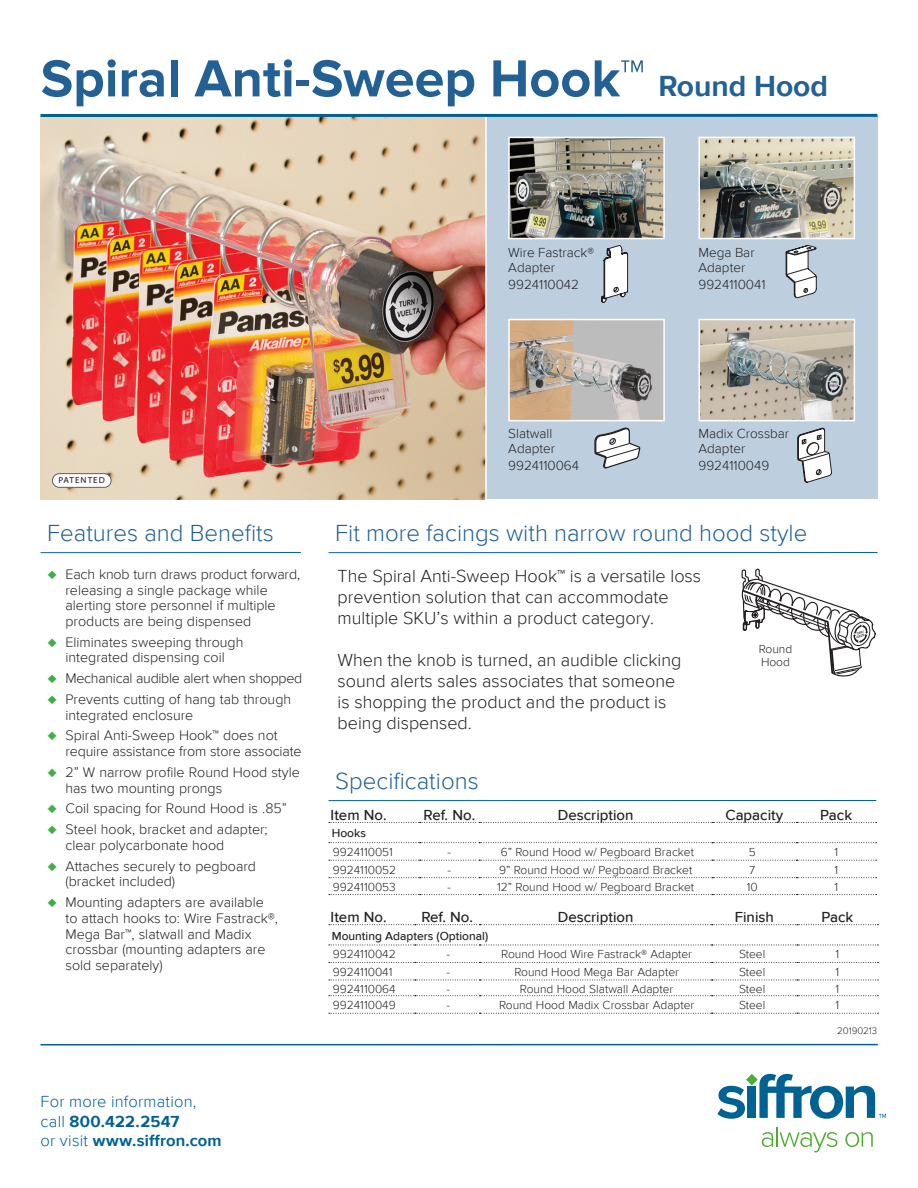
<style>
.page{position:relative;width:918px;height:1188px;background:#fff}
.page>*{position:absolute;margin:0;border:0;box-sizing:border-box;transform-origin:0 0}
.t1{font:700 54px "Proxima Nova";color:#236194}
.t2{font:300 24px "Proxima Nova";color:#236194}
.t3{font:300 18px/21px "Proxima Nova";color:#231f20}
.t4{font:300 16.5px/19.8px "Proxima Nova";letter-spacing:.01em;color:#006193}
.t5{font:700 16.5px "Proxima Nova";letter-spacing:.01em;color:#006193}
.t6{font:500 15px "Proxima Nova";color:#231f20}
.t7{font:300 14.25px/15.8px "Proxima Nova";color:#231f20}
.t8{font:300 14.25px "Proxima Nova";letter-spacing:-.02em;color:#231f20}
.Item_No{font:300 13.5px/15px "Proxima Nova";color:#231f20}
.t9{font:300 12px/13.5px "Proxima Nova";color:#231f20}
.t10{font:500 12px "Proxima Nova";color:#231f20}
.t11{font:300 9.75px "Proxima Nova";color:#231f20}
.t12{font:8.85px "Myriad Web Pro";letter-spacing:.12em;color:#231f20}
.s1{font-size:30px}
.s2{color:#3eb049}
.s3{font-weight:700}
.s4{font-weight:300}
</style>
<div class="page">
<div style="left:486px;top:117px;width:391px;height:382px;background:#bdcfdf"></div>
<img style="left:40px;top:117px;width:445px;height:382px">
<hr style="left:485px;top:115px;width:2px;height:388px;background:#fff">
<hr style="left:41px;top:114px;width:837px;height:3px;background:#006193">
<hr style="left:41px;top:552px;width:260px;height:1px;background:#006193">
<hr style="left:329px;top:552px;width:548px;height:1px;background:#006193">
<hr style="left:329px;top:800px;width:547px;height:1px;background:#006193">
<hr style="left:40px;top:1044px;width:838px;height:1px;background:#006193">
<svg style="left:762px;top:1127px;width:75px;height:25px"></svg>
<svg style="left:845px;top:1132px;width:28px;height:15px"></svg>
<svg style="left:717px;top:1074px;width:169px;height:45px"></svg>
<div style="left:52px;top:474px;width:59px;height:13px;background:#fff;border-radius:7px"></div>
<div style="left:52px;top:473px;width:59px;height:15px;border:1px solid #5f5f62;border-radius:7px"></div>
<svg style="left:742px;top:569px;width:134px;height:108px"></svg>
<svg style="left:329px;top:822px;width:548px;height:1px"></svg>
<svg style="left:329px;top:842px;width:548px;height:1px"></svg>
<svg style="left:329px;top:860px;width:548px;height:1px"></svg>
<svg style="left:329px;top:877px;width:548px;height:1px"></svg>
<svg style="left:329px;top:894px;width:548px;height:1px"></svg>
<img style="left:511px;top:140px;width:151px;height:96px">
<div style="left:508px;top:137px;width:157px;height:102px;border:2px solid #fff"></div>
<img style="left:511px;top:322px;width:151px;height:96px">
<div style="left:508px;top:319px;width:157px;height:102px;border:2px solid #fff"></div>
<img style="left:701px;top:140px;width:151px;height:96px">
<div style="left:698px;top:137px;width:157px;height:102px;border:2px solid #fff"></div>
<img style="left:701px;top:322px;width:151px;height:96px">
<div style="left:698px;top:319px;width:157px;height:102px;border:2px solid #fff"></div>
<svg style="left:601px;top:245px;width:27px;height:58px"></svg>
<svg style="left:797px;top:428px;width:35px;height:55px"></svg>
<svg style="left:594px;top:428px;width:46px;height:40px"></svg>
<svg style="left:786px;top:245px;width:31px;height:53px"></svg>
<svg style="left:329px;top:924px;width:549px;height:1px"></svg>
<svg style="left:329px;top:945px;width:549px;height:1px"></svg>
<svg style="left:329px;top:962px;width:549px;height:1px"></svg>
<svg style="left:329px;top:980px;width:549px;height:1px"></svg>
<svg style="left:329px;top:995px;width:549px;height:1px"></svg>
<svg style="left:329px;top:1013px;width:549px;height:1px"></svg>
<p class="t1" style="left:41px;top:47px;width:789px">Spiral Anti-Sweep Hook™ <span class="s1">Round Hood</span></p>
<p class="t12" style="left:58px;top:475px;width:48px">PATENTED</p>
<p class="Item_No" style="left:508px;top:245px;width:87px">Wire Fastrack®<br>Adapter</p>
<p class="Item_No" style="left:508px;top:277px;width:72px">9924110042</p>
<p class="Item_No" style="left:508px;top:427px;width:45px">Slatwall</p>
<p class="Item_No" style="left:508px;top:442px;width:48px">Adapter</p>
<p class="Item_No" style="left:508px;top:458px;width:72px">9924110064</p>
<p class="Item_No" style="left:698px;top:245px;width:58px">Mega Bar</p>
<p class="Item_No" style="left:698px;top:260px;width:48px">Adapter</p>
<p class="Item_No" style="left:698px;top:277px;width:69px">9924110041</p>
<p class="Item_No" style="left:698px;top:427px;width:92px">Madix Crossbar<br>Adapter</p>
<p class="Item_No" style="left:698px;top:458px;width:72px">9924110049</p>
<p class="t2" style="left:47px;top:519px;width:228px">Features and Benefits</p>
<p class="t2" style="left:335px;top:519px;width:474px">Fit more facings with narrow round hood style</p>
<p class="t7" style="left:65px;top:567px;width:236px;text-indent:-18px"><span class="s2">◆</span> Each knob turn draws product forward, releasing a single package while alerting store personnel if multiple products are being dispensed</p>
<p class="t7" style="left:48px;top:634px;width:197px;text-align:center"><span class="s2">◆</span> Eliminates sweeping through integrated dispensing coil</p>
<p class="t8" style="left:48px;top:670px;width:256px"><span class="s2">◆</span> Mechanical audible alert when shopped</p>
<p class="t7" style="left:65px;top:692px;width:227px;text-indent:-18px"><span class="s2">◆</span> Prevents cutting of hang tab through integrated enclosure</p>
<p class="t7" style="left:65px;top:728px;width:238px;text-indent:-18px"><span class="s2">◆</span> Spiral Anti-Sweep Hook™ does not require assistance from store associate</p>
<p class="t7" style="left:65px;top:765px;width:236px;text-indent:-18px"><span class="s2">◆</span> 2” W narrow profile Round Hood style has two mounting prongs</p>
<p class="t7" style="left:48px;top:801px;width:241px"><span class="s2">◆</span> Coil spacing for Round Hood is .85”</p>
<p class="t7" style="left:65px;top:822px;width:204px;text-indent:-18px"><span class="s2">◆</span> Steel hook, bracket and adapter; clear polycarbonate hood</p>
<p class="t7" style="left:65px;top:859px;width:192px;text-indent:-18px"><span class="s2">◆</span> Attaches securely to pegboard (bracket included)</p>
<p class="t7" style="left:65px;top:895px;width:214px;text-indent:-18px"><span class="s2">◆</span> Mounting adapters are available to attach hooks to: Wire Fastrack®,<br>Mega Bar™, slatwall and Madix crossbar (mounting adapters are sold separately)</p>
<p class="t4" style="left:41px;top:1092px;width:158px">For more information, call <span class="s3">800.422.2547</span></p>
<p class="t5" style="left:41px;top:1131px;width:183px"><span class="s4">or visit</span> www.siffron.com</p>
<p class="t3" style="left:338px;top:566px;width:365px">The Spiral Anti-Sweep Hook™ is a versatile loss prevention solution that can accommodate multiple SKU’s within a product category.</p>
<p class="t3" style="left:338px;top:650px;width:345px">When the knob is turned, an audible clicking sound alerts sales associates that someone is shopping the product and the product is being dispensed.</p>
<p class="t2" style="left:335px;top:767px;width:145px">Specifications</p>
<p class="t9" style="left:759px;top:642px;width:35px">Round<br>Hood</p>
<p class="t6" style="left:331px;top:806px;width:58px">Item No.</p>
<p class="t6" style="left:424px;top:806px;width:53px">Ref. No.</p>
<p class="t6" style="left:558px;top:806px;width:77px">Description</p>
<p class="t6" style="left:725px;top:806px;width:59px">Capacity</p>
<p class="t6" style="left:820px;top:806px;width:33px">Pack</p>
<p class="t10" style="left:332px;top:826px;width:36px">Hooks</p>
<p class="t9" style="left:333px;top:846px;width:62px">9924110051</p>
<p class="t9" style="left:448px;top:846px;width:5px">-</p>
<p class="t9" style="left:501px;top:846px;width:195px">6” Round Hood w/ Pegboard Bracket</p>
<p class="t9" style="left:749px;top:846px;width:8px">5</p>
<p class="t9" style="left:834px;top:846px;width:5px">1</p>
<p class="t9" style="left:333px;top:863px;width:65px">9924110052</p>
<p class="t9" style="left:448px;top:863px;width:5px">-</p>
<p class="t9" style="left:499px;top:863px;width:195px">9” Round Hood w/ Pegboard Bracket</p>
<p class="t9" style="left:749px;top:863px;width:8px">7</p>
<p class="t9" style="left:834px;top:863px;width:5px">1</p>
<p class="t9" style="left:333px;top:880px;width:64px">9924110053</p>
<p class="t9" style="left:448px;top:880px;width:5px">-</p>
<p class="t9" style="left:497px;top:880px;width:198px">12” Round Hood w/ Pegboard Bracket</p>
<p class="t9" style="left:747px;top:880px;width:12px">10</p>
<p class="t9" style="left:834px;top:880px;width:5px">1</p>
<p class="t6" style="left:331px;top:908px;width:58px">Item No.</p>
<p class="t6" style="left:421px;top:908px;width:53px">Ref. No.</p>
<p class="t6" style="left:558px;top:908px;width:77px">Description</p>
<p class="t6" style="left:735px;top:908px;width:41px">Finish</p>
<p class="t6" style="left:821px;top:908px;width:33px">Pack</p>
<p class="t10" style="left:332px;top:929px;width:158px">Mounting Adapters (Optional)</p>
<p class="t9" style="left:333px;top:948px;width:64px">9924110042</p>
<p class="t9" style="left:446px;top:948px;width:5px">-</p>
<p class="t9" style="left:501px;top:948px;width:192px">Round Hood Wire Fastrack® Adapter</p>
<p class="t9" style="left:739px;top:948px;width:28px">Steel</p>
<p class="t9" style="left:836px;top:948px;width:5px">1</p>
<p class="t9" style="left:333px;top:966px;width:61px">9924110041</p>
<p class="t9" style="left:446px;top:966px;width:5px">-</p>
<p class="t9" style="left:514px;top:966px;width:166px">Round Hood Mega Bar Adapter</p>
<p class="t9" style="left:739px;top:966px;width:28px">Steel</p>
<p class="t9" style="left:836px;top:966px;width:5px">1</p>
<p class="t9" style="left:333px;top:982px;width:64px">9924110064</p>
<p class="t9" style="left:446px;top:982px;width:5px">-</p>
<p class="t9" style="left:520px;top:982px;width:155px">Round Hood Slatwall Adapter</p>
<p class="t9" style="left:739px;top:982px;width:28px">Steel</p>
<p class="t9" style="left:836px;top:982px;width:5px">1</p>
<p class="t9" style="left:333px;top:999px;width:64px">9924110049</p>
<p class="t9" style="left:446px;top:999px;width:5px">-</p>
<p class="t9" style="left:499px;top:999px;width:197px">Round Hood Madix Crossbar Adapter</p>
<p class="t9" style="left:739px;top:999px;width:28px">Steel</p>
<p class="t9" style="left:836px;top:999px;width:5px">1</p>
<p class="t11" style="left:837px;top:1025px;width:42px">20190213</p>
</div>
